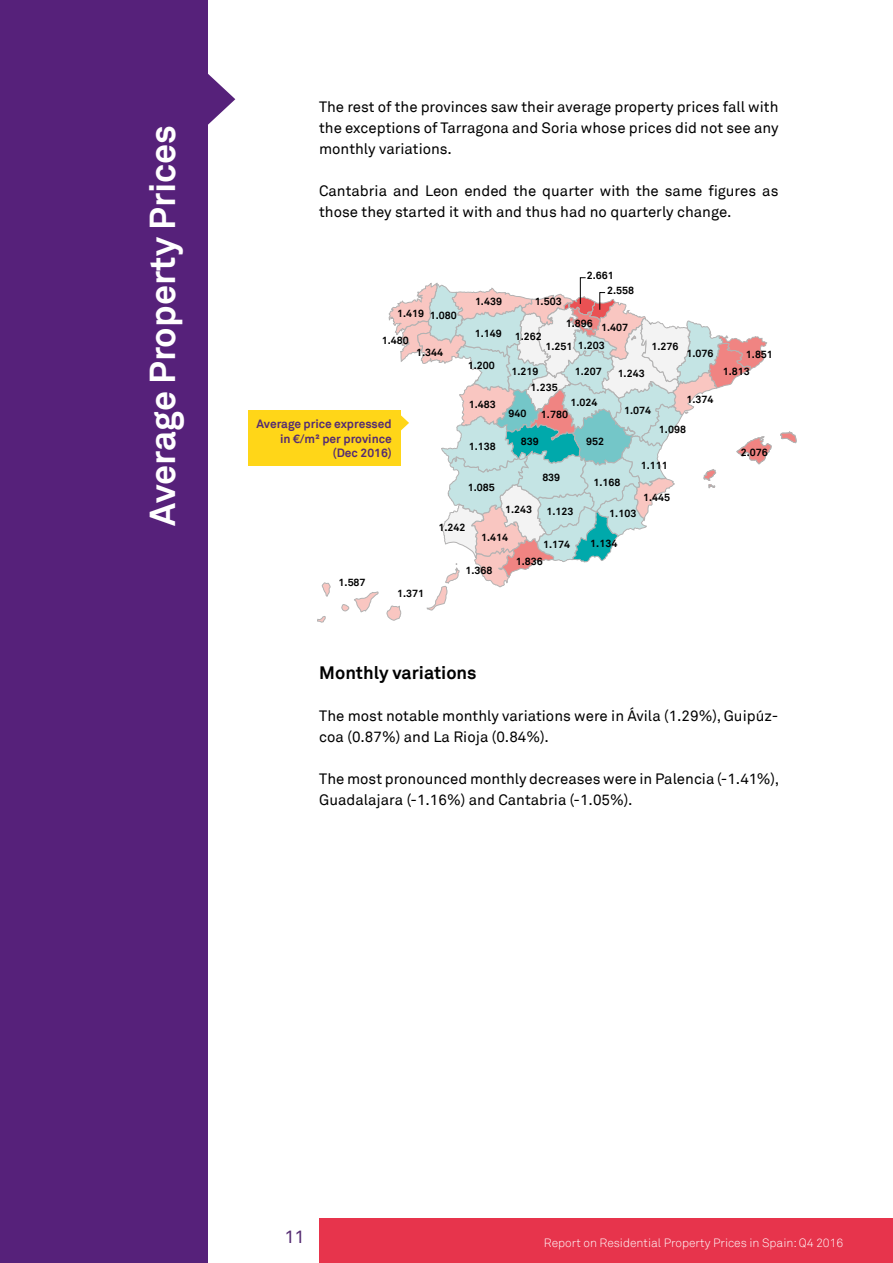
<style>
.page{position:relative;width:893px;height:1263px;background:#fff}
.page>*{position:absolute;margin:0;border:0;box-sizing:border-box;transform-origin:0 0}
.t1{font:700 36px "Akkurat TT";color:#fff}
.t2{font:700 18px "Akkurat TT";color:#000}
.t3{font:18px "Akkurat TT";color:#552c72}
.t4{font:15px/21px "Akkurat TT";color:#000}
.t5{font:300 12px "Akkurat TT";color:#fff}
.t6{font:700 12px/14.4px "Akkurat TT";color:#552c72;text-align:right}
.t7{font:700 10.5px/17.7px "Akkurat TT";color:#000}
</style>
<div class="page">
<div style="left:0;top:0;width:208px;height:1263px;background:#56217a"></div>
<svg style="left:208px;top:74px;width:27px;height:51px"></svg>
<svg style="left:317px;top:582px;width:62px;height:41px"></svg>
<div style="left:319px;top:1218px;width:574px;height:45px;background:#e7344c"></div>
<svg style="left:386px;top:277px;width:410px;height:344px"></svg>
<div style="left:248px;top:410px;width:152px;height:55px;background:#ffd618"></div>
<h1 class="t1" style="left:140px;top:526px;width:402px;rotate:-90deg">Average Property Prices</h1>
<p class="t4" style="left:319px;top:96px;width:461px;text-align:justify">The rest of the provinces saw their average property prices fall with the exceptions of Tarragona and Soria whose prices did not see any monthly variations.</p>
<p class="t4" style="left:319px;top:180px;width:461px">Cantabria and Leon ended the quarter with the same figures as those they started it with and thus had no quarterly change.</p>
<p class="t7" style="left:587px;top:266px;width:29px">2.661</p>
<p class="t7" style="left:397px;top:305px;width:61px">1.419 1.080</p>
<p class="t7" style="left:382px;top:331px;width:29px">1.480</p>
<p class="t7" style="left:416px;top:343px;width:29px">1.344</p>
<p class="t6" style="left:256px;top:417px;width:137px">Average price expressed in €/m² per province (Dec 2016)</p>
<p class="t7" style="left:475px;top:292px;width:29px">1.439</p>
<p class="t7" style="left:535px;top:292px;width:29px">1.503</p>
<p class="t7" style="left:607px;top:281px;width:29px">2.558</p>
<p class="t7" style="left:475px;top:324px;width:29px">1.149</p>
<p class="t7" style="left:468px;top:357px;width:29px">1.200</p>
<p class="t7" style="left:566px;top:316px;width:64px">1.896 1.407</p>
<p class="t7" style="left:515px;top:327px;width:29px">1.262</p>
<p class="t7" style="left:578px;top:336px;width:29px">1.203</p>
<p class="t7" style="left:545px;top:337px;width:29px">1.251</p>
<p class="t7" style="left:531px;top:378px;width:29px">1.235</p>
<p class="t7" style="left:575px;top:362px;width:29px">1.207</p>
<p class="t7" style="left:511px;top:362px;width:29px">1.219</p>
<p class="t7" style="left:618px;top:364px;width:29px">1.243</p>
<p class="t7" style="left:651px;top:337px;width:29px">1.276</p>
<p class="t7" style="left:686px;top:344px;width:29px">1.076</p>
<p class="t7" style="left:723px;top:345px;width:52px;text-indent:23px">1.851<br>1.813</p>
<p class="t7" style="left:469px;top:396px;width:29px">1.483</p>
<p class="t7" style="left:469px;top:437px;width:29px">1.138</p>
<p class="t7" style="left:468px;top:479px;width:29px">1.085</p>
<p class="t7" style="left:508px;top:405px;width:19px">940</p>
<p class="t7" style="left:571px;top:393px;width:29px">1.024</p>
<p class="t7" style="left:541px;top:406px;width:29px">1.780</p>
<p class="t7" style="left:521px;top:432px;width:19px">839</p>
<p class="t7" style="left:586px;top:432px;width:19px">952</p>
<p class="t7" style="left:624px;top:402px;width:29px">1.074</p>
<p class="t7" style="left:686px;top:390px;width:29px">1.374</p>
<p class="t7" style="left:659px;top:421px;width:29px">1.098</p>
<p class="t7" style="left:641px;top:456px;width:29px">1.111</p>
<p class="t7" style="left:542px;top:468px;width:19px">839</p>
<p class="t7" style="left:505px;top:501px;width:29px">1.243</p>
<p class="t7" style="left:547px;top:502px;width:29px">1.123</p>
<p class="t7" style="left:593px;top:473px;width:29px">1.168</p>
<p class="t7" style="left:609px;top:504px;width:29px">1.103</p>
<p class="t7" style="left:643px;top:489px;width:29px">1.445</p>
<p class="t7" style="left:741px;top:443px;width:29px">2.076</p>
<p class="t7" style="left:339px;top:573px;width:29px">1.587</p>
<p class="t7" style="left:397px;top:585px;width:29px">1.371</p>
<p class="t7" style="left:438px;top:518px;width:29px">1.242</p>
<p class="t7" style="left:481px;top:528px;width:29px">1.414</p>
<p class="t7" style="left:465px;top:561px;width:29px">1.368</p>
<p class="t7" style="left:543px;top:535px;width:29px">1.174</p>
<p class="t7" style="left:590px;top:534px;width:29px">1.134</p>
<p class="t7" style="left:516px;top:552px;width:29px">1.836</p>
<p class="t2" style="left:319px;top:662px;width:159px">Monthly variations</p>
<p class="t4" style="left:319px;top:705px;width:461px">The most notable monthly variations were in Ávila (1.29%), Guipúz&shy;coa (0.87%) and La Rioja (0.84%).</p>
<p class="t4" style="left:319px;top:768px;width:461px">The most pronounced monthly decreases were in Palencia (-1.41%),<br>Guadalajara (-1.16%) and Cantabria (-1.05%).</p>
<p class="t3" style="left:284px;top:1226px;width:22px">11</p>
<p class="t5" style="left:544px;top:1235px;width:301px">Report on Residential Property Prices in Spain: Q4 2016</p>
</div>
